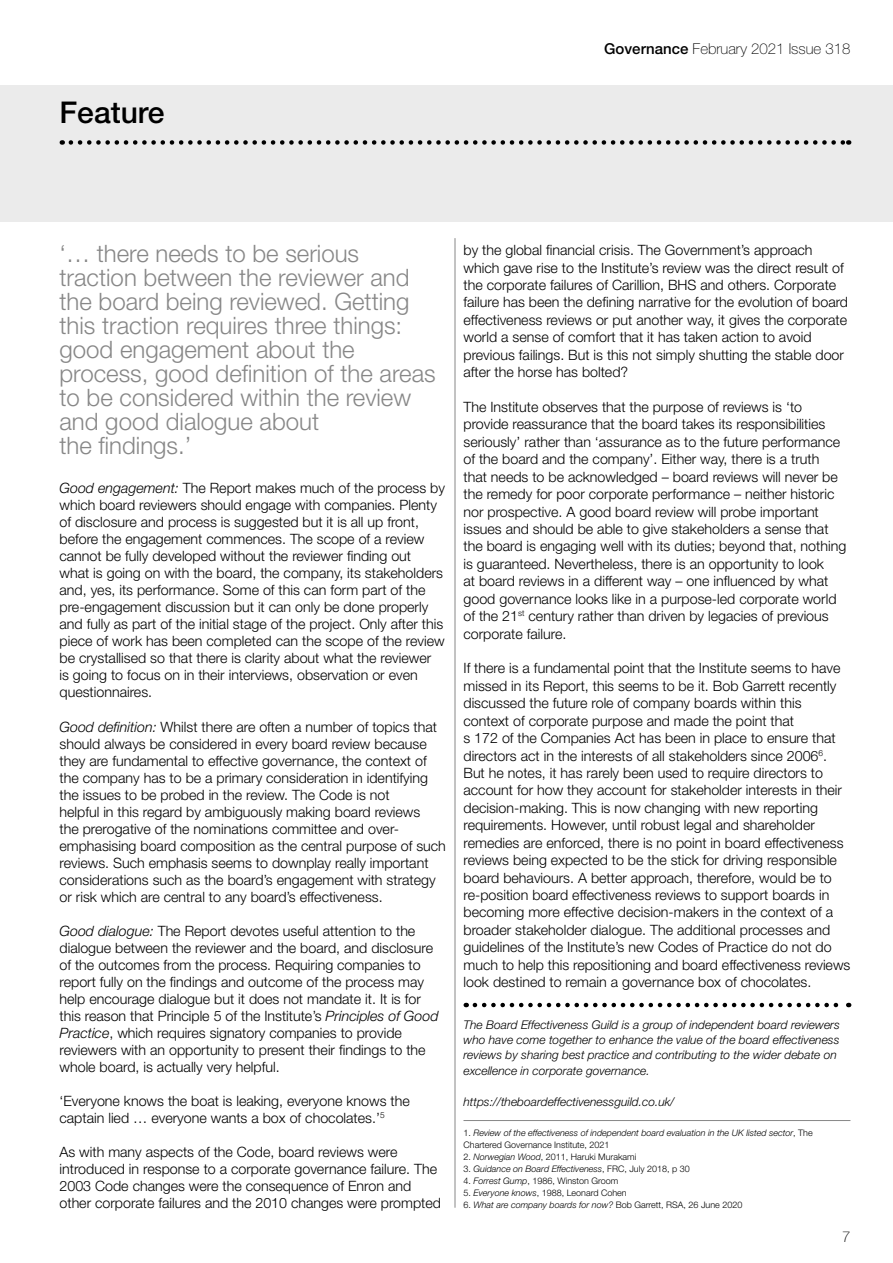
<style>
.page{position:relative;width:893px;height:1263px;background:#fff}
.page>*{position:absolute;margin:0;border:0;box-sizing:border-box;transform-origin:0 0}
.t1{font:500 30px "Helvetica Neue LT Std";color:#000}
.t2{font:300 24px/24px "Helvetica Neue LT Std";color:#878787}
.t3{font:100 15px "Helvetica Neue LT Std";color:#000}
.t4{font:300 14.25px/17.4px "Helvetica Neue LT Std";color:#000}
.t5{font:italic 300 12px/15.5px "Helvetica Neue LT Std";color:#000}
.t6{font:italic 300 9px/12px "Helvetica Neue LT Std";color:#000}
.t7{font:300 9px "Helvetica Neue LT Std";color:#000}
.s1{font-weight:500}
.s2{font-style:italic}
.s3{font-style:normal}
</style>
<div class="page">
<div style="left:0;top:85px;width:893px;height:136px;background:#ebebeb"></div>
<svg style="left:71px;top:140px;width:778px;height:5px"></svg>
<hr style="left:455px;top:238px;width:1px;height:970px;background:#878787">
<hr style="left:463px;top:1120px;width:387px;height:1px;background:#878787">
<svg style="left:475px;top:1003px;width:374px;height:4px"></svg>
<h1 class="t1" style="left:60px;top:95px;width:107px">Feature</h1>
<p class="t3" style="left:604px;top:40px;width:248px"><span class="s1">Governance</span> February 2021 Issue 318</p>
<p class="t2" style="left:60px;top:241px;width:378px">‘… there needs to be serious traction between the reviewer and the board being reviewed. Getting this traction requires three things: good engagement about the process, good definition of the areas to be considered within the review and good dialogue about<br>the findings.’</p>
<p class="t4" style="left:60px;top:479px;width:387px;line-height:17px"><span class="s2">Good engagement:</span> The Report makes much of the process by which board reviewers should engage with companies. Plenty of disclosure and process is suggested but it is all up front, before the engagement commences. The scope of a review cannot be fully developed without the reviewer finding out<br>what is going on with the board, the company, its stakeholders and, yes, its performance. Some of this can form part of the pre-engagement discussion but it can only be done properly and fully as part of the initial stage of the project. Only after this piece of work has been completed can the scope of the review be crystallised so that there is clarity about what the reviewer<br>is going to focus on in their interviews, observation or even questionnaires.</p>
<p class="t4" style="left:60px;top:718px;width:388px;line-height:17px"><span class="s2">Good definition:</span> Whilst there are often a number of topics that should always be considered in every board review because they are fundamental to effective governance, the context of the company has to be a primary consideration in identifying the issues to be probed in the review. The Code is not<br>helpful in this regard by ambiguously making board reviews<br>the prerogative of the nominations committee and over&shy;emphasising board composition as the central purpose of such reviews. Such emphasis seems to downplay really important considerations such as the board’s engagement with strategy or risk which are central to any board’s effectiveness.</p>
<p class="t4" style="left:60px;top:922px;width:381px;line-height:17px"><span class="s2">Good dialogue:</span> The Report devotes useful attention to the dialogue between the reviewer and the board, and disclosure of the outcomes from the process. Requiring companies to report fully on the findings and outcome of the process may help encourage dialogue but it does not mandate it. It is for this reason that Principle 5 of the Institute’s <span class="s2">Principles of Good Practice</span>, which requires signatory companies to provide reviewers with an opportunity to present their findings to the whole board, is actually very helpful.</p>
<p class="t4" style="left:60px;top:1092px;width:352px;line-height:17px">‘Everyone knows the boat is leaking, everyone knows the captain lied … everyone wants a box of chocolates.’<sup>5</sup></p>
<p class="t4" style="left:60px;top:1143px;width:383px;line-height:17px">As with many aspects of the Code, board reviews were introduced in response to a corporate governance failure. The 2003 Code changes were the consequence of Enron and other corporate failures and the 2010 changes were prompted</p>
<p class="t4" style="left:463px;top:241px;width:386px">by the global financial crisis. The Government’s approach which gave rise to the Institute’s review was the direct result of the corporate failures of Carillion, BHS and others. Corporate failure has been the defining narrative for the evolution of board effectiveness reviews or put another way, it gives the corporate world a sense of comfort that it has taken action to avoid previous failings. But is this not simply shutting the stable door after the horse has bolted?</p>
<p class="t4" style="left:463px;top:398px;width:384px">The Institute observes that the purpose of reviews is ‘to provide reassurance that the board takes its responsibilities seriously’ rather than ‘assurance as to the future performance of the board and the company’. Either way, there is a truth that needs to be acknowledged – board reviews will never be the remedy for poor corporate performance – neither historic nor prospective. A good board review will probe important issues and should be able to give stakeholders a sense that the board is engaging well with its duties; beyond that, nothing is guaranteed. Nevertheless, there is an opportunity to look<br>at board reviews in a different way – one influenced by what good governance looks like in a purpose-led corporate world of the 21<sup>st</sup> century rather than driven by legacies of previous corporate failure.</p>
<p class="t4" style="left:463px;top:659px;width:388px">If there is a fundamental point that the Institute seems to have missed in its Report, this seems to be it. Bob Garrett recently discussed the future role of company boards within this context of corporate purpose and made the point that<br>s 172 of the Companies Act has been in place to ensure that directors act in the interests of all stakeholders since 2006<sup>6</sup>.<br>But he notes, it has rarely been used to require directors to account for how they account for stakeholder interests in their decision-making. This is now changing with new reporting requirements. However, until robust legal and shareholder remedies are enforced, there is no point in board effectiveness reviews being expected to be the stick for driving responsible board behaviours. A better approach, therefore, would be to re-position board effectiveness reviews to support boards in becoming more effective decision-makers in the context of a broader stakeholder dialogue. The additional processes and guidelines of the Institute’s new Codes of Practice do not do much to help this repositioning and board effectiveness reviews look destined to remain a governance box of chocolates.</p>
<p class="t5" style="left:463px;top:1016px;width:378px">The Board Effectiveness Guild is a group of independent board reviewers who have come together to enhance the value of the board effectiveness reviews by sharing best practice and contributing to the wider debate on excellence in corporate governance.</p>
<p class="t5" style="left:463px;top:1093px;width:212px">https://theboardeffectivenessguild.co.uk/</p>
<p class="t6" style="left:463px;top:1126px;width:351px"><span class="s3">1.</span> Review of the effectiveness of independent board evaluation in the UK listed sector<span class="s3">, The<br>Chartered Governance Institute, 2021</span></p>
<p class="t7" style="left:463px;top:1151px;width:174px">2. <span class="s2">Norwegian Wood</span>, 2011, Haruki Murakami</p>
<p class="t6" style="left:463px;top:1162px;width:228px"><span class="s3">3.</span> Guidance on Board Effectiveness<span class="s3">, FRC, July 2018, p 30</span></p>
<p class="t7" style="left:463px;top:1175px;width:156px">4. <span class="s2">Forrest Gump</span>, 1986, Winston Groom</p>
<p class="t7" style="left:463px;top:1187px;width:165px">5. <span class="s2">Everyone knows</span>, 1988, Leonard Cohen</p>
<p class="t7" style="left:463px;top:1199px;width:280px">6. <span class="s2">What are company boards for now?</span> Bob Garrett, RSA, 26 June 2020</p>
<p class="t3" style="left:842px;top:1228px;width:10px">7</p>
</div>
